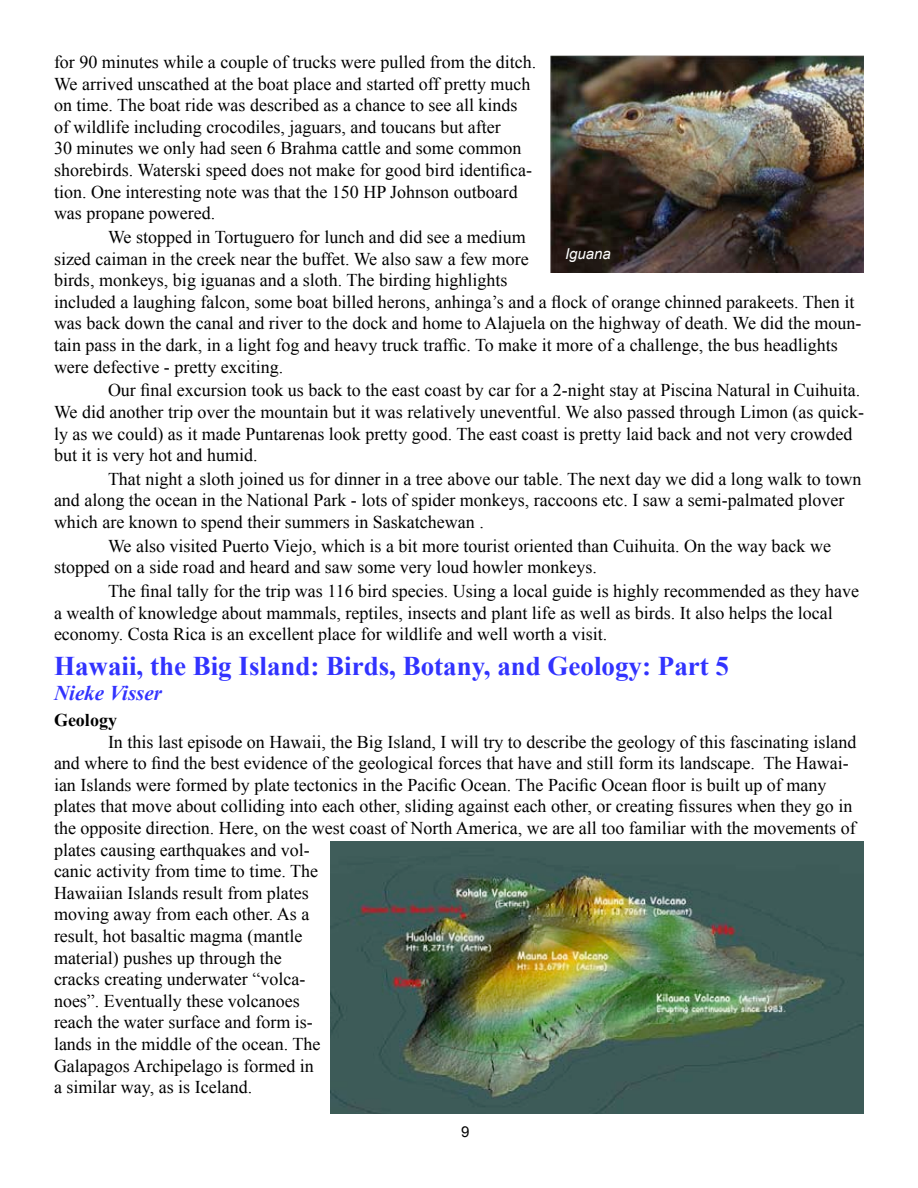
<style>
.page{position:relative;width:918px;height:1188px;background:#fff}
.page>*{position:absolute;margin:0;border:0;box-sizing:border-box;transform-origin:0 0}
.t1{font:700 27px "Times New Roman";color:#3233ff}
.t2{font:italic 700 21px "Times New Roman";color:#3233ff}
.t3{font:18px/21.6px "Times New Roman";color:#000}
.t4{font:700 18px "Times New Roman";color:#000}
.t5{font:italic 15px "Arial";color:#fff}
.t6{font:15px "Arial";color:#000}
</style>
<div class="page">
<img style="left:551px;top:56px;width:313px;height:216px">
<img style="left:330px;top:842px;width:534px;height:272px">
<p class="t3" style="left:54px;top:51px;width:484px">for 90 minutes while a couple of trucks were pulled from the ditch.<br>We arrived unscathed at the boat place and started off pretty much on time. The boat ride was described as a chance to see all kinds of wildlife including crocodiles, jaguars, and toucans but after<br>30 minutes we only had seen 6 Brahma cattle and some common shorebirds. Waterski speed does not make for good bird identifica&shy;tion. One interesting note was that the 150 HP Johnson outboard was propane powered.</p>
<p class="t3" style="left:54px;top:226px;width:809px;text-indent:54px">We stopped in Tortuguero for lunch and did see a medium<br>sized caiman in the creek near the buffet. We also saw a few more<br>birds, monkeys, big iguanas and a sloth. The birding highlights<br>included a laughing falcon, some boat billed herons, anhinga’s and a flock of orange chinned parakeets. Then it was back down the canal and river to the dock and home to Alajuela on the highway of death. We did the moun&shy;tain pass in the dark, in a light fog and heavy truck traffic. To make it more of a challenge, the bus headlights were defective - pretty exciting.</p>
<p class="t3" style="left:54px;top:379px;width:812px;text-indent:54px">Our final excursion took us back to the east coast by car for a 2-night stay at Piscina Natural in Cuihuita.<br>We did another trip over the mountain but it was relatively uneventful. We also passed through Limon (as quick&shy;ly as we could) as it made Puntarenas look pretty good. The east coast is pretty laid back and not very crowded but it is very hot and humid.</p>
<p class="t3" style="left:54px;top:468px;width:809px;text-indent:54px">That night a sloth joined us for dinner in a tree above our table. The next day we did a long walk to town and along the ocean in the National Park - lots of spider monkeys, raccoons etc. I saw a semi-palmated plover which are known to spend their summers in Saskatchewan .</p>
<p class="t3" style="left:54px;top:535px;width:779px;text-indent:54px">We also visited Puerto Viejo, which is a bit more tourist oriented than Cuihuita. On the way back we stopped on a side road and heard and saw some very loud howler monkeys.</p>
<p class="t3" style="left:54px;top:580px;width:807px;text-indent:54px">The final tally for the trip was 116 bird species. Using a local guide is highly recommended as they have a wealth of knowledge about mammals, reptiles, insects and plant life as well as birds. It also helps the local economy. Costa Rica is an excellent place for wildlife and well worth a visit.</p>
<h1 class="t1" style="left:54px;top:647px;width:677px">Hawaii, the Big Island: Birds, Botany, and Geology: Part 5</h1>
<p class="t2" style="left:54px;top:678px;width:109px">Nieke Visser</p>
<p class="t4" style="left:54px;top:708px;width:64px">Geology</p>
<p class="t3" style="left:54px;top:731px;width:804px;text-indent:54px">In this last episode on Hawaii, the Big Island, I will try to describe the geology of this fascinating island and where to find the best evidence of the geological forces that have and still form its landscape. The Hawai&shy;ian Islands were formed by plate tectonics in the Pacific Ocean. The Pacific Ocean floor is built up of many plates that move about colliding into each other, sliding against each other, or creating fissures when they go in the opposite direction. Here, on the west coast of North America, we are all too familiar with the movements of plates causing earthquakes and vol-<br>canic activity from time to time. The<br>Hawaiian Islands result from plates<br>moving away from each other. As a<br>result, hot basaltic magma (mantle<br>material) pushes up through the<br>cracks creating underwater “volca-<br>noes”. Eventually these volcanoes<br>reach the water surface and form is-<br>lands in the middle of the ocean. The<br>Galapagos Archipelago is formed in<br>a similar way, as is Iceland.</p>
<p class="t5" style="left:565px;top:244px;width:47px">Iguana</p>
<p class="t6" style="left:461px;top:1122px;width:10px">9</p>
</div>
